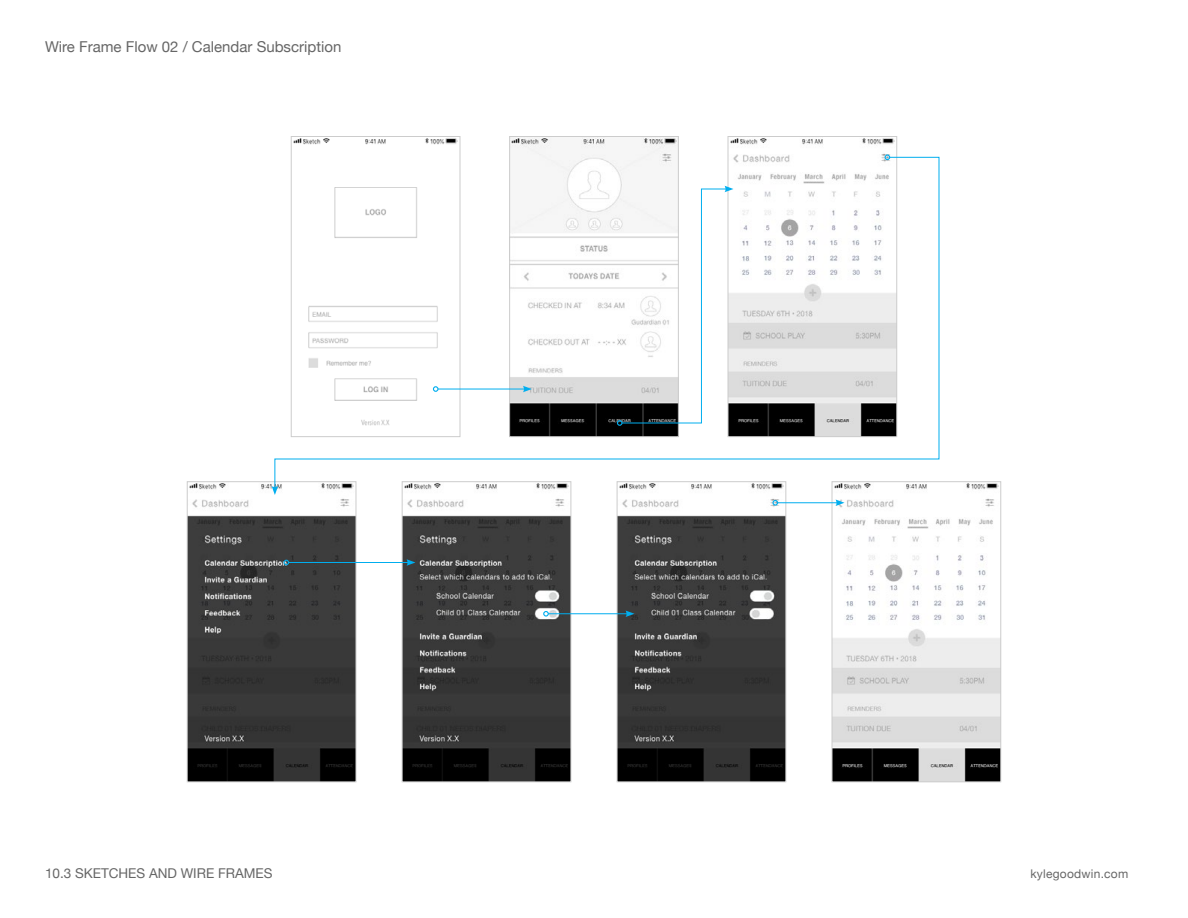
<style>
.page{position:relative;width:1188px;height:918px;background:#fff}
.page>*{position:absolute;margin:0;border:0;box-sizing:border-box;transform-origin:0 0}
.t1{font:15px "Helvetica Neue";color:#666}
.t2{font:13.5px "Helvetica Neue";color:#666}
.t3{font:12px "Helvetica Neue";letter-spacing:.02em;color:#666}
</style>
<div class="page">
<img style="left:189px;top:484px;width:165px;height:296px">
<div style="left:187px;top:482px;width:169px;height:300px;border:1px solid #ccc"></div>
<img style="left:293px;top:138px;width:165px;height:7px">
<img style="left:404px;top:489px;width:165px;height:291px">
<div style="left:402px;top:482px;width:169px;height:300px;border:1px solid #ccc"></div>
<img style="left:511px;top:138px;width:166px;height:19px">
<img style="left:619px;top:489px;width:165px;height:291px">
<div style="left:617px;top:482px;width:169px;height:300px;border:1px solid #ccc"></div>
<img style="left:730px;top:138px;width:165px;height:19px">
<img style="left:834px;top:484px;width:165px;height:296px">
<div style="left:832px;top:482px;width:169px;height:300px;border:1px solid #ccc"></div>
<hr style="left:289px;top:562px;width:120px;height:1px;background:#00aeef">
<svg style="left:284px;top:560px;width:5px;height:5px"></svg>
<svg style="left:407px;top:559px;width:9px;height:7px"></svg>
<hr style="left:548px;top:614px;width:80px;height:1px;background:#00aeef">
<svg style="left:543px;top:611px;width:6px;height:6px"></svg>
<svg style="left:626px;top:610px;width:8px;height:7px"></svg>
<hr style="left:778px;top:503px;width:60px;height:1px;background:#00aeef">
<svg style="left:772px;top:500px;width:6px;height:6px"></svg>
<svg style="left:836px;top:499px;width:8px;height:7px"></svg>
<svg style="left:275px;top:157px;width:664px;height:332px"></svg>
<svg style="left:885px;top:154px;width:5px;height:6px"></svg>
<svg style="left:272px;top:486px;width:6px;height:9px"></svg>
<svg style="left:617px;top:186px;width:117px;height:240px"></svg>
<p class="t1" style="left:45px;top:36px;width:298px">Wire Frame Flow 02 / Calendar Subscription</p>
<p class="t2" style="left:45px;top:864px;width:229px">10.3 SKETCHES AND WIRE FRAMES</p>
<p class="t3" style="left:1030px;top:865px;width:99px">kylegoodwin.com</p>
</div>
